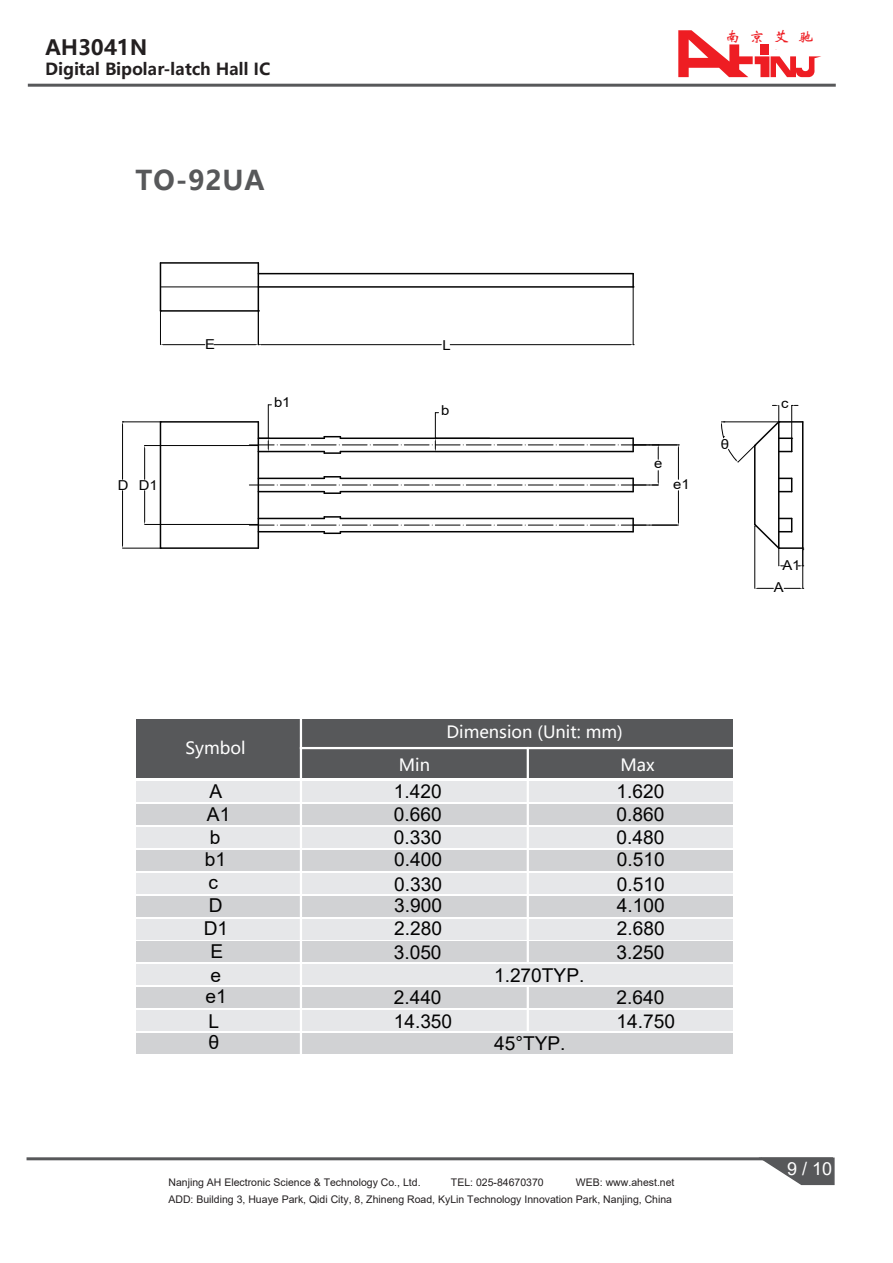
<style>
.page{position:relative;width:893px;height:1263px;background:#fff}
.page>*{position:absolute;margin:0;border:0;box-sizing:border-box;transform-origin:0 0}
.t1{font:700 27px "Microsoft Ya Hei";letter-spacing:.02em;color:#57585a}
.t2{font:700 21px "Microsoft Ya Hei";color:#231f20}
.t3{font:19.2px "Arial";color:#030303}
.t4{font:19.05px/24.2px "Arial";color:#030303}
.t5{font:18px "Arial";color:#fff}
.t6{font:16.8px "Microsoft Ya Hei";color:#fff}
.t7{font:700 16.5px "Microsoft Ya Hei";color:#231f20}
.t8{font:15.3px "ST Xinwei";color:#ee1d23}
.t9{font:13.65px/22.5px "Arial";color:#030303;scale:1.08 1}
.t10{font:10.5px "Arial";color:#231f20}
</style>
<div class="page">
<hr style="left:28px;top:84px;width:808px;height:3px;background:#57585a">
<svg style="left:678px;top:30px;width:143px;height:47px"></svg>
<hr style="left:27px;top:1157px;width:806px;height:3px;background:#57585a">
<svg style="left:756px;top:1157px;width:79px;height:29px"></svg>
<hr style="left:160px;top:547px;width:98px;height:2px;background:#030303">
<hr style="left:160px;top:421px;width:98px;height:2px;background:#030303">
<hr style="left:160px;top:422px;width:1px;height:126px;background:#030303">
<hr style="left:258px;top:422px;width:1px;height:126px;background:#030303">
<hr style="left:160px;top:524px;width:98px;height:1px;background:#030303">
<hr style="left:160px;top:445px;width:98px;height:1px;background:#030303">
<hr style="left:123px;top:548px;width:37px;height:1px;background:#030303">
<hr style="left:123px;top:422px;width:37px;height:1px;background:#030303">
<hr style="left:122px;top:491px;width:1px;height:54px;background:#030303">
<hr style="left:122px;top:425px;width:1px;height:54px;background:#030303">
<hr style="left:144px;top:491px;width:1px;height:30px;background:#030303">
<hr style="left:144px;top:449px;width:1px;height:30px;background:#030303">
<svg style="left:144px;top:521px;width:16px;height:4px"></svg>
<svg style="left:144px;top:445px;width:16px;height:4px"></svg>
<svg style="left:249px;top:471px;width:410px;height:23px"></svg>
<hr style="left:678px;top:491px;width:1px;height:31px;background:#030303">
<hr style="left:678px;top:448px;width:1px;height:31px;background:#030303">
<svg style="left:249px;top:516px;width:430px;height:18px"></svg>
<hr style="left:268px;top:405px;width:1px;height:33px;background:#030303">
<svg style="left:249px;top:412px;width:430px;height:47px"></svg>
<hr style="left:802px;top:422px;width:1px;height:126px;background:#030303">
<hr style="left:779px;top:547px;width:24px;height:2px;background:#030303">
<hr style="left:754px;top:445px;width:1px;height:79px;background:#030303">
<hr style="left:779px;top:421px;width:24px;height:2px;background:#030303">
<hr style="left:778px;top:422px;width:1px;height:126px;background:#030303">
<hr style="left:754px;top:526px;width:1px;height:62px;background:#030303">
<hr style="left:802px;top:550px;width:1px;height:38px;background:#030303">
<svg style="left:755px;top:588px;width:18px;height:1px"></svg>
<svg style="left:798px;top:548px;width:6px;height:19px"></svg>
<svg style="left:784px;top:588px;width:20px;height:1px"></svg>
<svg style="left:779px;top:478px;width:13px;height:14px"></svg>
<svg style="left:754px;top:518px;width:38px;height:49px"></svg>
<hr style="left:160px;top:263px;width:1px;height:48px;background:#030303">
<hr style="left:258px;top:263px;width:1px;height:48px;background:#030303">
<hr style="left:258px;top:286px;width:375px;height:2px;background:#030303">
<hr style="left:258px;top:273px;width:375px;height:1px;background:#030303">
<hr style="left:160px;top:310px;width:98px;height:2px;background:#030303">
<hr style="left:160px;top:262px;width:98px;height:2px;background:#030303">
<hr style="left:160px;top:311px;width:1px;height:34px;background:#030303">
<hr style="left:164px;top:344px;width:41px;height:1px;background:#030303">
<hr style="left:214px;top:344px;width:41px;height:1px;background:#030303">
<hr style="left:258px;top:311px;width:1px;height:34px;background:#030303">
<hr style="left:633px;top:287px;width:1px;height:58px;background:#030303">
<hr style="left:261px;top:344px;width:180px;height:1px;background:#030303">
<hr style="left:450px;top:344px;width:180px;height:1px;background:#030303">
<svg style="left:632px;top:274px;width:2px;height:14px"></svg>
<svg style="left:721px;top:405px;width:77px;height:58px"></svg>
<hr style="left:161px;top:286px;width:98px;height:1px;background:#030303">
<div style="left:137px;top:719px;width:596px;height:59px;background:#57585a"></div>
<div style="left:137px;top:873px;width:596px;height:20px;background:#e6e7e9"></div>
<div style="left:137px;top:988px;width:596px;height:20px;background:#d1d2d4"></div>
<div style="left:137px;top:781px;width:596px;height:21px;background:#e6e7e9"></div>
<div style="left:137px;top:804px;width:596px;height:20px;background:#d1d2d4"></div>
<div style="left:137px;top:827px;width:596px;height:20px;background:#e6e7e9"></div>
<div style="left:137px;top:850px;width:596px;height:20px;background:#d1d2d4"></div>
<div style="left:137px;top:896px;width:596px;height:20px;background:#d1d2d4"></div>
<div style="left:137px;top:919px;width:596px;height:20px;background:#e6e7e9"></div>
<div style="left:137px;top:942px;width:596px;height:20px;background:#d1d2d4"></div>
<div style="left:137px;top:965px;width:596px;height:20px;background:#e6e7e9"></div>
<div style="left:137px;top:1011px;width:596px;height:20px;background:#e6e7e9"></div>
<div style="left:137px;top:1033px;width:596px;height:21px;background:#d1d2d4"></div>
<hr style="left:301px;top:747px;width:432px;height:2px;background:#fff">
<hr style="left:300px;top:719px;width:2px;height:334px;background:#fff">
<hr style="left:527px;top:748px;width:2px;height:214px;background:#fff">
<hr style="left:527px;top:987px;width:2px;height:44px;background:#fff">
<h2 class="t2" style="left:45px;top:33px;width:104px">AH3041N</h2>
<h3 class="t7" style="left:45px;top:57px;width:226px">Digital Bipolar-latch Hall IC</h3>
<h1 class="t1" style="left:136px;top:161px;width:130px">TO-92UA</h1>
<h3 class="t8" style="left:725px;top:29px;width:90px">南京艾驰</h3>
<h3 class="t9" style="left:205px;top:333px;width:11px">E</h3>
<h3 class="t9" style="left:442px;top:334px;width:9px">L</h3>
<h3 class="t9" style="left:274px;top:391px;width:17px">b1</h3>
<h3 class="t9" style="left:441px;top:399px;width:9px">b</h3>
<h3 class="t9" style="left:118px;top:474px;width:11px">D</h3>
<h3 class="t9" style="left:654px;top:452px;width:9px">e</h3>
<h3 class="t9" style="left:139px;top:474px;width:19px">D1</h3>
<h3 class="t9" style="left:673px;top:472px;width:17px">e1</h3>
<h3 class="t9" style="left:721px;top:433px;width:9px">θ</h3>
<h3 class="t9" style="left:781px;top:392px;width:8px">c</h3>
<h3 class="t9" style="left:774px;top:554px;width:26px;text-indent:8px">A1<br>A</h3>
<h3 class="t6" style="left:186px;top:736px;width:62px">Symbol</h3>
<h3 class="t6" style="left:446px;top:721px;width:178px">Dimension (Unit: mm)</h3>
<h3 class="t6" style="left:399px;top:754px;width:33px">Min</h3>
<h3 class="t6" style="left:620px;top:754px;width:36px">Max</h3>
<h3 class="t4" style="left:209px;top:779px;width:14px">A</h3>
<h3 class="t4" style="left:394px;top:779px;width:49px">1.420</h3>
<h3 class="t4" style="left:617px;top:779px;width:49px">1.620</h3>
<h3 class="t4" style="left:207px;top:802px;width:25px">A1</h3>
<h3 class="t4" style="left:394px;top:802px;width:49px">0.660</h3>
<h3 class="t4" style="left:617px;top:802px;width:49px">0.860</h3>
<h3 class="t4" style="left:210px;top:825px;width:12px">b</h3>
<h3 class="t4" style="left:394px;top:825px;width:49px">0.330</h3>
<h3 class="t4" style="left:617px;top:825px;width:49px">0.480</h3>
<h3 class="t4" style="left:205px;top:847px;width:23px">b1</h3>
<h3 class="t4" style="left:208px;top:870px;width:11px">c</h3>
<h3 class="t4" style="left:394px;top:847px;width:49px">0.400<br>0.330</h3>
<h3 class="t4" style="left:617px;top:847px;width:49px">0.510</h3>
<h3 class="t4" style="left:617px;top:872px;width:49px">0.510</h3>
<h3 class="t4" style="left:209px;top:893px;width:15px">D</h3>
<h3 class="t4" style="left:394px;top:893px;width:49px">3.900</h3>
<h3 class="t4" style="left:617px;top:893px;width:49px">4.100</h3>
<h3 class="t4" style="left:204px;top:916px;width:26px">D1</h3>
<h3 class="t4" style="left:211px;top:939px;width:14px">E</h3>
<h3 class="t4" style="left:394px;top:916px;width:50px">2.280<br>3.050</h3>
<h3 class="t4" style="left:617px;top:916px;width:49px">2.680</h3>
<h3 class="t4" style="left:617px;top:940px;width:49px">3.250</h3>
<h3 class="t4" style="left:211px;top:963px;width:12px">e</h3>
<h3 class="t4" style="left:494px;top:963px;width:92px">1.270TYP.</h3>
<h3 class="t4" style="left:205px;top:984px;width:23px">e1</h3>
<h3 class="t4" style="left:394px;top:985px;width:49px">2.440</h3>
<h3 class="t4" style="left:617px;top:985px;width:49px">2.640</h3>
<h3 class="t4" style="left:208px;top:1009px;width:12px">L</h3>
<h3 class="t3" style="left:208px;top:1029px;width:12px">θ</h3>
<h3 class="t4" style="left:394px;top:1009px;width:60px">14.350</h3>
<h3 class="t4" style="left:617px;top:1009px;width:60px">14.750</h3>
<h3 class="t4" style="left:494px;top:1031px;width:73px">45°TYP.</h3>
<p class="t10" style="left:168px;top:1175px;width:254px">Nanjing AH Electronic Science &amp; Technology Co., Ltd.</p>
<p class="t10" style="left:451px;top:1175px;width:94px">TEL: 025-84670370</p>
<p class="t10" style="left:576px;top:1175px;width:100px">WEB: www.ahest.net</p>
<p class="t10" style="left:168px;top:1192px;width:505px">ADD: Building 3, Huaye Park, Qidi City, 8, Zhineng Road, KyLin Technology Innovation Park, Nanjing, China</p>
<h3 class="t5" style="left:787px;top:1156px;width:47px">9 / 10</h3>
</div>
